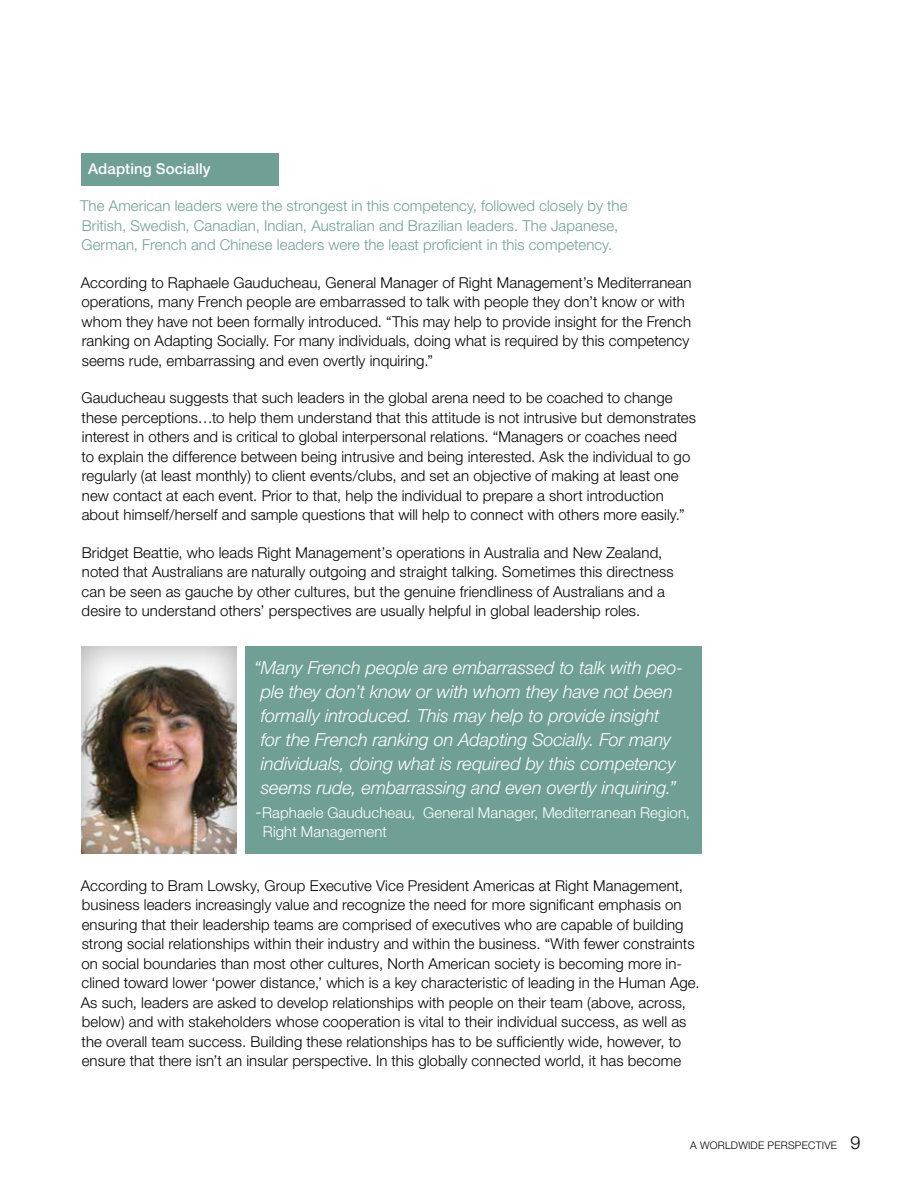
<style>
.page{position:relative;width:918px;height:1188px;background:#fff}
.page>*{position:absolute;margin:0;border:0;box-sizing:border-box;transform-origin:0 0}
.t1{font:italic 300 18px/24px "Helvetica Neue";letter-spacing:-.005em;color:#fff}
.t2{font:300 15px/19.5px "Helvetica Neue";letter-spacing:.005em;color:#000}
.t3{font:300 15px/19.5px "Helvetica Neue";letter-spacing:.005em;color:#70a095}
.t4{font:300 15px/19.5px "Helvetica Neue";letter-spacing:.005em;color:#fff}
.t5{font:500 15px "Helvetica Neue";letter-spacing:.005em;color:#fff}
.t6{font:300 10.5px "Helvetica Neue";letter-spacing:.02em;color:#000}
.s1{font-style:italic;font-size:18px}
.s2{font-size:18px}
</style>
<div class="page">
<div style="left:81px;top:154px;width:198px;height:32px;background:#70a095"></div>
<div style="left:246px;top:646px;width:456px;height:208px;background:#70a095"></div>
<div style="left:81px;top:645px;width:156px;height:210px;background:#000;opacity:.35"></div>
<p class="t5" style="left:88px;top:159px;width:124px">Adapting Socially</p>
<p class="t3" style="left:80px;top:196px;width:549px">The American leaders were the strongest in this competency, followed closely by the<br>British, Swedish, Canadian, Indian, Australian and Brazilian leaders. The Japanese,<br>German, French and Chinese leaders were the least proficient in this competency.</p>
<p class="t2" style="left:81px;top:272px;width:612px">According to Raphaele Gauducheau, General Manager of Right Management’s Mediterranean operations, many French people are embarrassed to talk with people they don’t know or with whom they have not been formally introduced. “This may help to provide insight for the French ranking on Adapting Socially. For many individuals, doing what is required by this competency seems rude, embarrassing and even overtly inquiring.”</p>
<p class="t2" style="left:81px;top:388px;width:616px">Gauducheau suggests that such leaders in the global arena need to be coached to change these perceptions…to help them understand that this attitude is not intrusive but demonstrates interest in others and is critical to global interpersonal relations. “Managers or coaches need<br>to explain the difference between being intrusive and being interested. Ask the individual to go regularly (at least monthly) to client events/clubs, and set an objective of making at least one new contact at each event. Prior to that, help the individual to prepare a short introduction about himself/herself and sample questions that will help to connect with others more easily.”</p>
<p class="t2" style="left:81px;top:542px;width:594px">Bridget Beattie, who leads Right Management’s operations in Australia and New Zealand, noted that Australians are naturally outgoing and straight talking. Sometimes this directness can be seen as gauche by other cultures, but the genuine friendliness of Australians and a desire to understand others’ perspectives are usually helpful in global leadership roles.</p>
<p class="t1" style="left:261px;top:655px;width:424px;text-indent:-6px">“Many French people are embarrassed to talk with peo&shy;ple they don’t know or with whom they have not been formally introduced. This may help to provide insight for the French ranking on Adapting Socially. For many individuals, doing what is required by this competency seems rude, embarrassing and even overtly inquiring.”</p>
<p class="t4" style="left:263px;top:802px;width:429px;text-indent:-7px"><span class="s1">-</span>Raphaele Gauducheau, General Manager, Mediterranean Region,<br>Right Management</p>
<p class="t2" style="left:81px;top:875px;width:620px">According to Bram Lowsky, Group Executive Vice President Americas at Right Management, business leaders increasingly value and recognize the need for more significant emphasis on ensuring that their leadership teams are comprised of executives who are capable of building strong social relationships within their industry and within the business. “With fewer constraints on social boundaries than most other cultures, North American society is becoming more in&shy;clined toward lower ‘power distance,’ which is a key characteristic of leading in the Human Age.<br>As such, leaders are asked to develop relationships with people on their team (above, across, below) and with stakeholders whose cooperation is vital to their individual success, as well as the overall team success. Building these relationships has to be sufficiently wide, however, to ensure that there isn’t an insular perspective. In this globally connected world, it has become</p>
<p class="t6" style="left:690px;top:1139px;width:172px">A worldwide Perspective <span class="s2">9</span></p>
</div>
